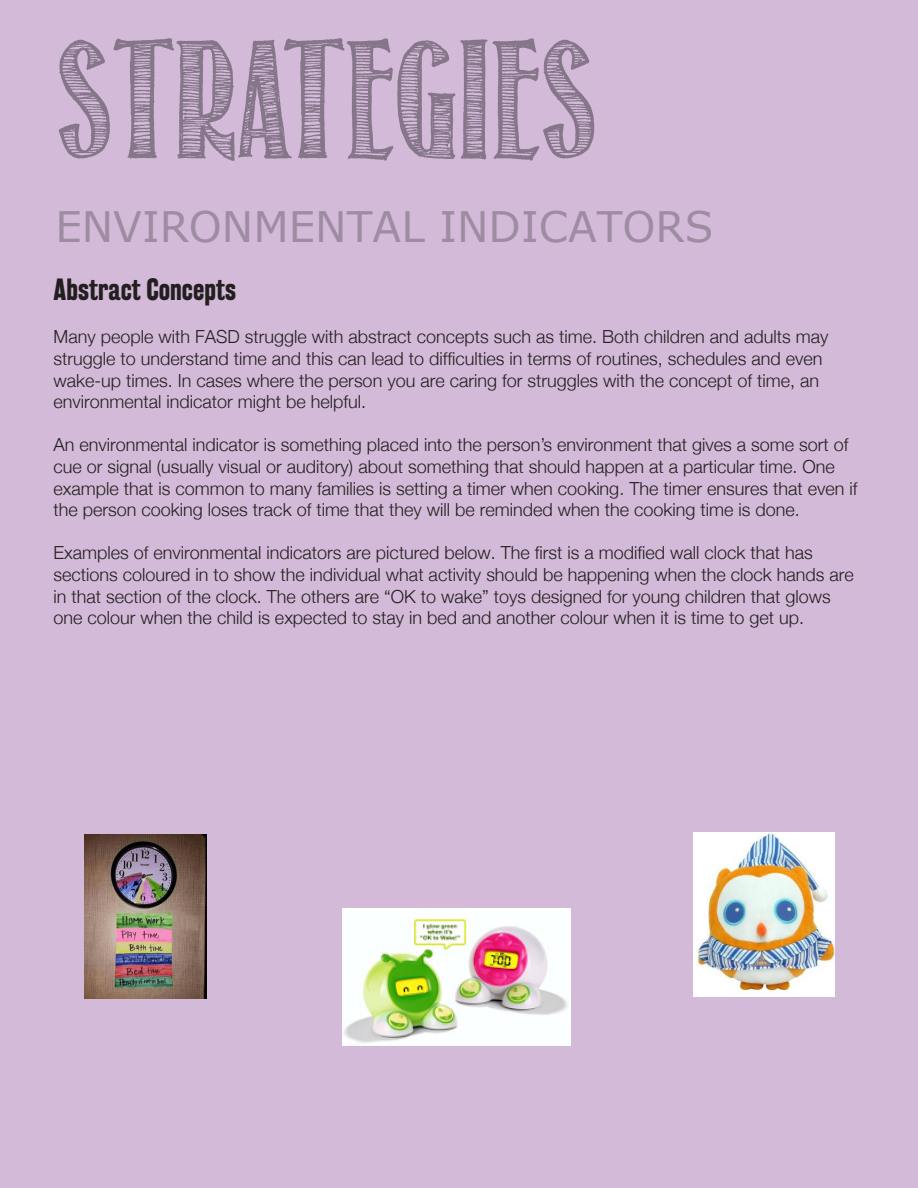
<style>
.page{position:relative;width:918px;height:1188px;background:#d3bad8}
.page>*{position:absolute;margin:0;border:0;box-sizing:border-box;transform-origin:0 0}
.t1{font:150px "Return To Sender";color:#85768a}
.t2{font:42px "MS Reference Sans Serif";color:#9e8ca3}
.t3{font:700 27px "Rakesly Rg";color:#231f20}
.t4{font:300 18px/21.6px "Helvetica Neue";color:#231f20}
</style>
<div class="page">
<img style="left:85px;top:835px;width:122px;height:163px">
<img style="left:343px;top:909px;width:228px;height:136px">
<img style="left:694px;top:833px;width:140px;height:163px">
<p class="t1" style="left:59px;top:19px;width:540px">STRATEGIES</p>
<p class="t2" style="left:55px;top:200px;width:660px">ENVIRONMENTAL INDICATORS</p>
<p class="t3" style="left:54px;top:274px;width:184px">Abstract Concepts</p>
<p class="t4" style="left:54px;top:325px;width:776px">Many people with FASD struggle with abstract concepts such as time. Both children and adults may struggle to understand time and this can lead to difficulties in terms of routines, schedules and even wake-up times. In cases where the person you are caring for struggles with the concept of time, an environmental indicator might be helpful.</p>
<p class="t4" style="left:54px;top:433px;width:805px">An environmental indicator is something placed into the person’s environment that gives a some sort of cue or signal (usually visual or auditory) about something that should happen at a particular time. One example that is common to many families is setting a timer when cooking. The timer ensures that even if the person cooking loses track of time that they will be reminded when the cooking time is done.</p>
<p class="t4" style="left:54px;top:541px;width:802px">Examples of environmental indicators are pictured below. The first is a modified wall clock that has sections coloured in to show the individual what activity should be happening when the clock hands are in that section of the clock. The others are “OK to wake” toys designed for young children that glows one colour when the child is expected to stay in bed and another colour when it is time to get up.</p>
</div>
